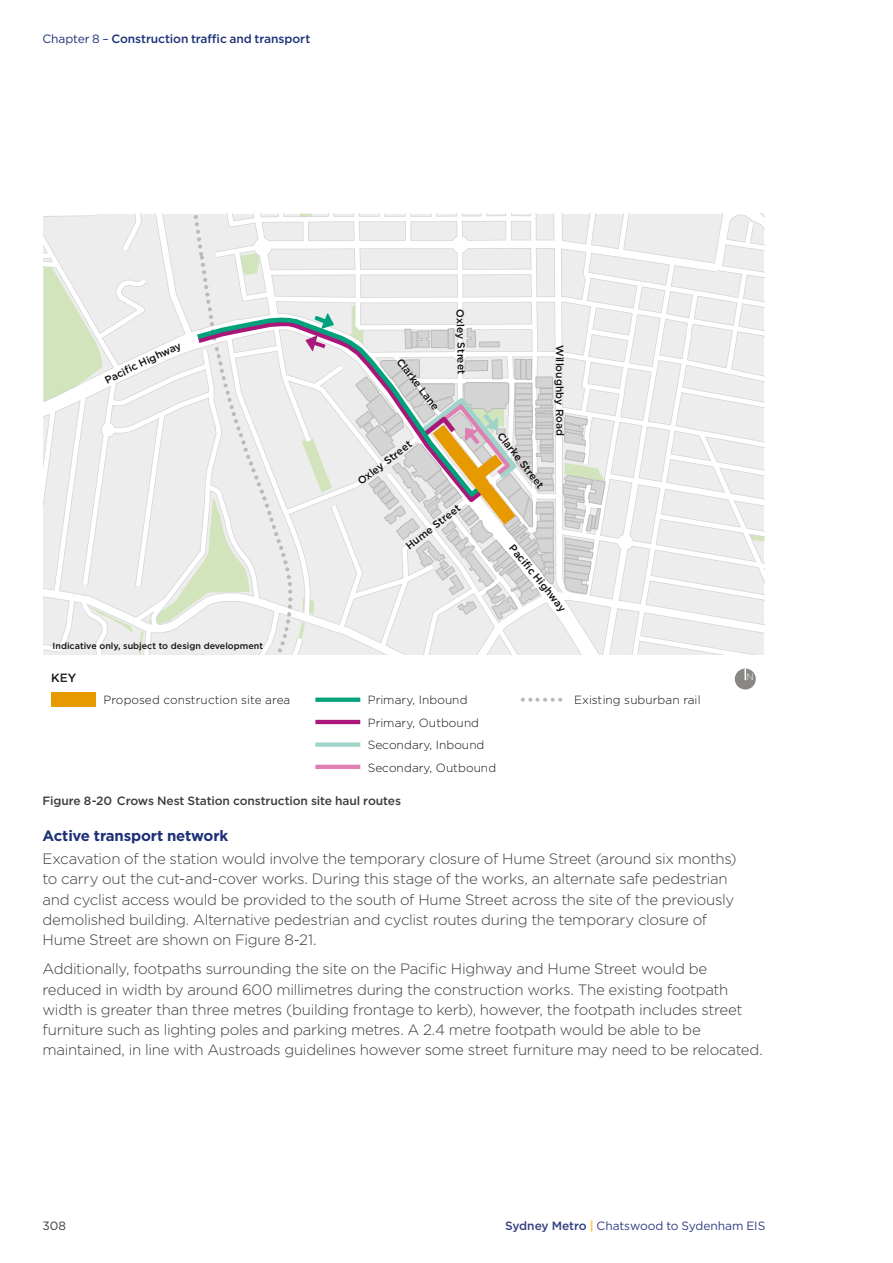
<style>
.page{position:relative;width:893px;height:1263px;background:#fff}
.page>*{position:absolute;margin:0;border:0;box-sizing:border-box;transform-origin:0 0}
.Text{font:300 15px/20.2px "Gotham";letter-spacing:-.02em;color:#3c3c3b}
.Heading_3{font:700 15px "Gotham";letter-spacing:-.01em;color:#1d3278}
.Figure___caption_hea{font:500 12px "Gotham";letter-spacing:-.01em;color:#3c3c3b}
.t1{font:500 12px "Gotham";letter-spacing:-.005em;color:#1d3278}
.t2{font:12px "Gotham";letter-spacing:-.005em;color:#323f82}
.t3{font:12px "Gotham";color:#3c3c3b}
.t4{font:300 11.85px/22.4px "Gotham";color:#12100b}
.t5{font:500 11.85px "Gotham";color:#12100b}
.t6{font:500 10.35px "Gotham";letter-spacing:-.005em;color:#12100b}
.t7{font:300 9.3px "Gotham";color:#fff}
.t8{font:500 9px "Gotham";color:#12100b}
.s1{font-weight:400}
.s2{font-size:12px;color:#2b2422}
.s3{font-weight:500}
.s4{font-weight:500;color:#fcbd20}
</style>
<div class="page">
<svg style="left:44px;top:214px;width:720px;height:441px"></svg>
<div style="left:51px;top:692px;width:45px;height:15px;background:#e69a00"></div>
<div style="left:315px;top:697px;width:45px;height:5px;background:#00a17b"></div>
<hr style="left:315px;top:720px;width:45px;height:4px;background:#a9177a">
<div style="left:315px;top:742px;width:45px;height:5px;background:#a0d4cb"></div>
<hr style="left:315px;top:765px;width:45px;height:4px;background:#df7eb1">
<svg style="left:521px;top:697px;width:41px;height:5px"></svg>
<div style="left:735px;top:668px;width:21px;height:21px;background:#898785;border-radius:50%"></div>
<svg style="left:745px;top:668px;width:1px;height:12px"></svg>
<p class="t1" style="left:43px;top:31px;width:269px"><span class="s1">Chapter 8 –</span> Construction traffic and transport</p>
<p class="t6" style="left:137px;top:358px;width:47px;rotate:-25deg">Highway</p>
<p class="t6" style="left:103px;top:375px;width:36px;rotate:-26deg">Pacific</p>
<p class="t8" style="left:53px;top:640px;width:212px">Indicative only, subject to design development</p>
<p class="t5" style="left:51px;top:670px;width:26px">K<span class="s2">E</span>Y</p>
<p class="t6" style="left:404px;top:356px;width:63px;rotate:52deg">Clarke Lane</p>
<p class="t6" style="left:355px;top:477px;width:67px;rotate:-37deg">Oxley Street</p>
<p class="t6" style="left:467px;top:309px;width:66px;rotate:89deg">Oxley Street</p>
<p class="t6" style="left:403px;top:542px;width:67px;rotate:-38deg">Hume Street</p>
<p class="t6" style="left:505px;top:429px;width:70px;rotate:52deg">Clarke Street</p>
<p class="t6" style="left:566px;top:345px;width:93px;rotate:90deg">Wil ol ughby Road</p>
<p class="t6" style="left:516px;top:541px;width:37px;rotate:50deg">Pacific</p>
<p class="t6" style="left:541px;top:571px;width:47px;rotate:51deg">Highway</p>
<p class="t4" style="left:104px;top:689px;width:188px">Proposed construction site area</p>
<p class="t4" style="left:368px;top:689px;width:130px">Primary, Inbound<br>Primary, Outbound<br>Secondary, Inbound<br>Secondary, Outbound</p>
<p class="t4" style="left:574px;top:689px;width:128px">Existing suburban rail</p>
<p class="t7" style="left:746px;top:671px;width:9px">N</p>
<p class="Figure___caption_hea" style="left:43px;top:793px;width:360px">Figure 8-20 Crows Nest Station construction site haul routes</p>
<h4 class="Heading_3" style="left:43px;top:825px;width:187px">Active transport network</h4>
<p class="Text" style="left:43px;top:848px;width:696px">Excavation of the station would involve the temporary closure of Hume Street (around six months) to carry out the cut-and-cover works. During this stage of the works, an alternate safe pedestrian and cyclist access would be provided to the south of Hume Street across the site of the previously demolished building. Alternative pedestrian and cyclist routes during the temporary closure of Hume Street are shown on Figure 8-21.</p>
<p class="Text" style="left:43px;top:958px;width:722px">Additionally, footpaths surrounding the site on the Pacific Highway and Hume Street would be reduced in width by around 600 millimetres during the construction works. The existing footpath width is greater than three metres (building frontage to kerb), however, the footpath includes street furniture such as lighting poles and parking metres. A 2.4 metre footpath would be able to be maintained, in line with Austroads guidelines however some street furniture may need to be relocated.</p>
<p class="t3" style="left:43px;top:1218px;width:25px">308</p>
<p class="t2" style="left:505px;top:1218px;width:262px"><span class="s3">Sydney Metro</span> <span class="s4">|</span> Chatswood to Sydenham EIS</p>
</div>
